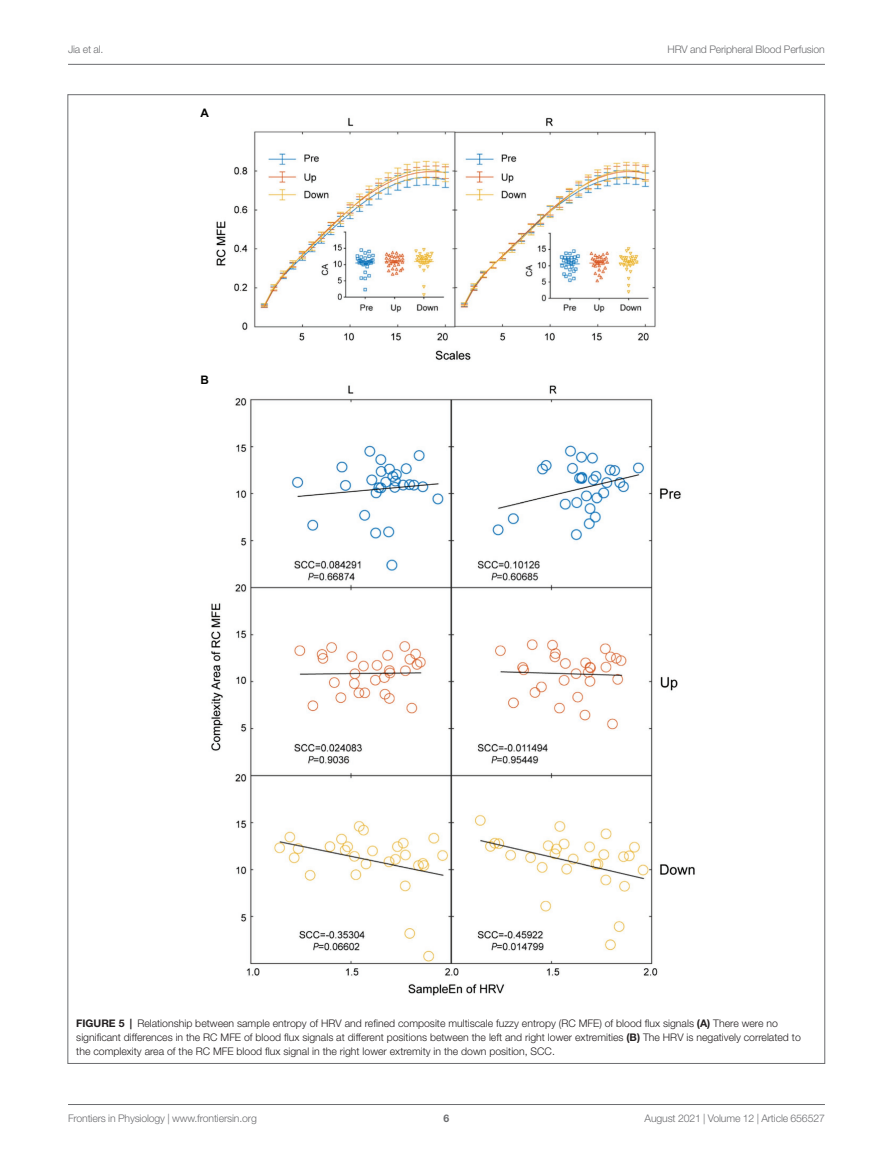
<style>
.page{position:relative;width:893px;height:1170px;background:#fff}
.page>*{position:absolute;margin:0;border:0;box-sizing:border-box;transform-origin:0 0}
.t1{font:700 11.7px "Arial";color:#040503}
.FIG_LEG{font:300 10.5px/14.2px "Helvetica Neue LT Std";color:#231f20}
.t2{font:300 10.5px "Helvetica Neue LT Std";letter-spacing:-.015em;color:#6c6d70}
.t3{font:700 10.5px "Helvetica Neue LT Std";color:#6c6d70}
.s1{font-weight:700}
</style>
<div class="page">
<hr style="left:68px;top:64px;width:757px;height:1px;background:#6c6d70">
<hr style="left:68px;top:1104px;width:757px;height:1px;background:#6c6d70">
<img style="left:211px;top:117px;width:484px;height:879px">
<p class="t2" style="left:68px;top:42px;width:37px">Jia et al.</p>
<p class="t2" style="left:667px;top:42px;width:159px">HRV and Peripheral Blood Perfusion</p>
<p class="t1" style="left:201px;top:105px;width:10px">A</p>
<p class="t1" style="left:201px;top:372px;width:10px">B</p>
<p class="FIG_LEG" style="left:76px;top:1015px;width:726px"><span class="s1">FIGURE 5 |</span> Relationship between sample entropy of HRV and refined composite multiscale fuzzy entropy (RC MFE) of blood flux signals <span class="s1">(A)</span> There were no significant differences in the RC MFE of blood flux signals at different positions between the left and right lower extremities <span class="s1">(B)</span> The HRV is negatively correlated to the complexity area of the RC MFE blood flux signal in the right lower extremity in the down position, SCC.</p>
<p class="t2" style="left:68px;top:1111px;width:190px">Frontiers in Physiology | www.frontiersin.org</p>
<p class="t3" style="left:444px;top:1111px;width:7px">6</p>
<p class="t2" style="left:645px;top:1111px;width:182px">August 2021 | Volume 12 | Article 656527</p>
</div>
